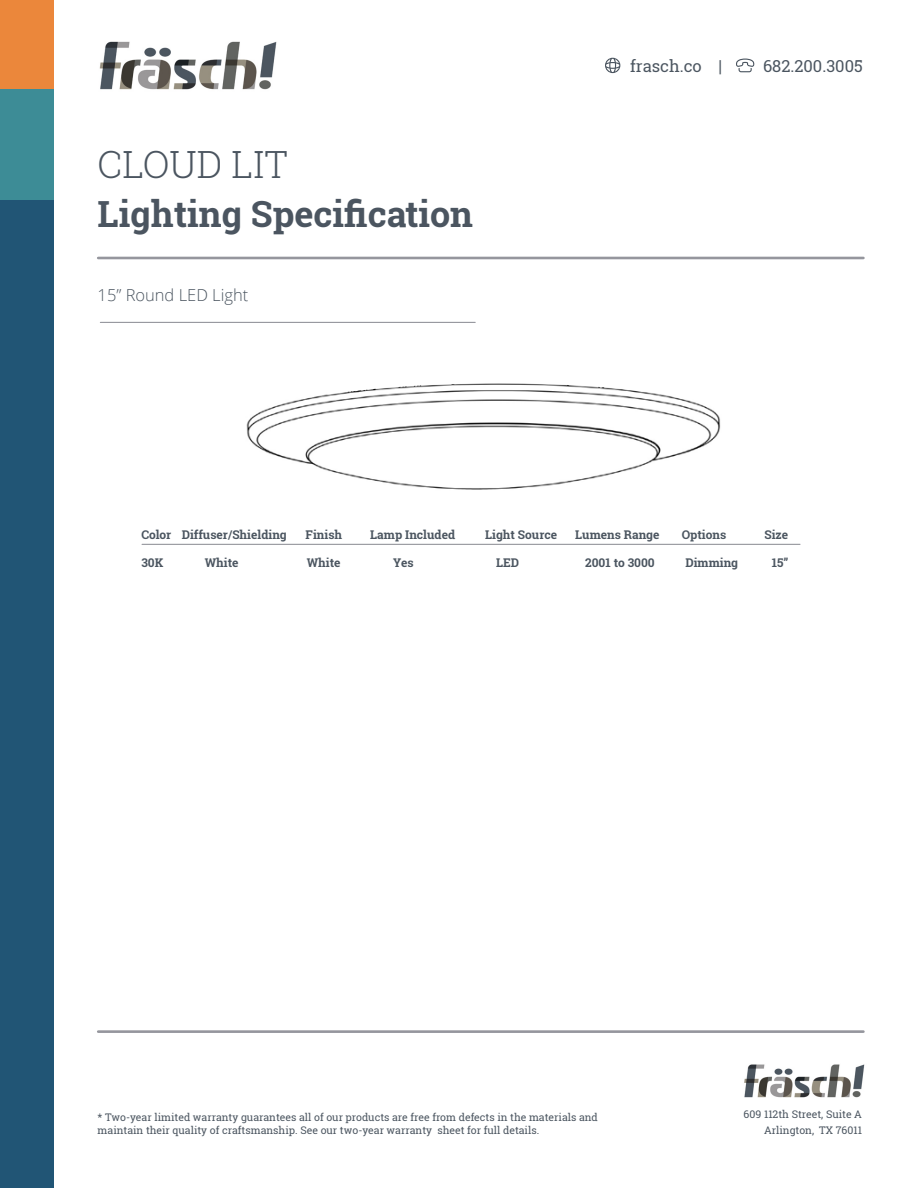
<style>
.page{position:relative;width:918px;height:1188px;background:#fff}
.page>*{position:absolute;margin:0;border:0;box-sizing:border-box;transform-origin:0 0}
.t1{font:300 37.5px "Roboto Slab";color:#4b5560}
.t2{font:700 36px "Roboto Slab";color:#4b5560}
.t3{font:16.5px "Roboto Slab";color:#4b5560}
.t4{font:300 16.5px "Open Sans";color:#4b5560}
.t5{font:700 12px "Roboto Slab";color:#4b5560}
.t6{font:10.5px/15.6px "Roboto Slab";color:#4b5560;text-align:right}
</style>
<div class="page">
<div style="left:0;top:2px;width:54px;height:1186px;background:#215575"></div>
<div style="left:0;top:2px;width:54px;height:198px;background:#3d8c96"></div>
<div style="left:0;top:0;width:54px;height:89px;background:#eb873b"></div>
<img style="left:744px;top:1064px;width:121px;height:34px">
<svg style="left:736px;top:59px;width:18px;height:13px"></svg>
<svg style="left:605px;top:58px;width:15px;height:15px"></svg>
<img style="left:99px;top:41px;width:178px;height:49px">
<hr style="left:98px;top:257px;width:765px;height:2px;background:#95969d">
<hr style="left:98px;top:1030px;width:765px;height:3px;background:#95969d">
<hr style="left:100px;top:322px;width:375px;height:1px;background:#95969d">
<hr style="left:142px;top:544px;width:658px;height:1px;background:#95969d">
<img style="left:246px;top:395px;width:475px;height:95px">
<svg style="left:324px;top:383px;width:340px;height:12px"></svg>
<p class="t1" style="left:98px;top:138px;width:192px">CLOUD LIT</p>
<p class="t2" style="left:98px;top:190px;width:377px">Lighting Specification</p>
<p class="t4" style="left:98px;top:284px;width:152px">15” Round LED Light</p>
<h3 class="t3" style="left:630px;top:54px;width:93px">frasch.co |</h3>
<h3 class="t3" style="left:763px;top:54px;width:101px">682.200.3005</h3>
<p class="t5" style="left:141px;top:526px;width:31px">Color</p>
<p class="t5" style="left:182px;top:526px;width:106px">Diffuser/Shielding</p>
<p class="t5" style="left:306px;top:526px;width:38px">Finish</p>
<p class="t5" style="left:370px;top:526px;width:86px">Lamp Included</p>
<p class="t5" style="left:485px;top:526px;width:73px">Light Source</p>
<p class="t5" style="left:682px;top:526px;width:46px">Options</p>
<p class="t5" style="left:764px;top:526px;width:25px">Size</p>
<p class="t5" style="left:141px;top:554px;width:23px">30K</p>
<p class="t5" style="left:205px;top:554px;width:35px">White</p>
<p class="t5" style="left:307px;top:554px;width:35px">White</p>
<p class="t5" style="left:393px;top:554px;width:22px">Yes</p>
<p class="t5" style="left:496px;top:554px;width:24px">LED</p>
<p class="t5" style="left:685px;top:554px;width:54px">Dimming</p>
<p class="t5" style="left:772px;top:554px;width:18px">15”</p>
<p class="t5" style="left:575px;top:526px;width:86px">Lumens Range</p>
<p class="t5" style="left:585px;top:554px;width:71px">2001 to 3000</p>
<p class="t6" style="left:98px;top:1110px;width:502px;line-height:13.5px;text-align:left">* Two-year limited warranty guarantees all of our products are free from defects in the materials and maintain their quality of craftsmanship. See our two-year warranty sheet for full details.</p>
<p class="t6" style="left:744px;top:1107px;width:120px">609 112th Street, Suite A<br>Arlington, TX 76011</p>
</div>
